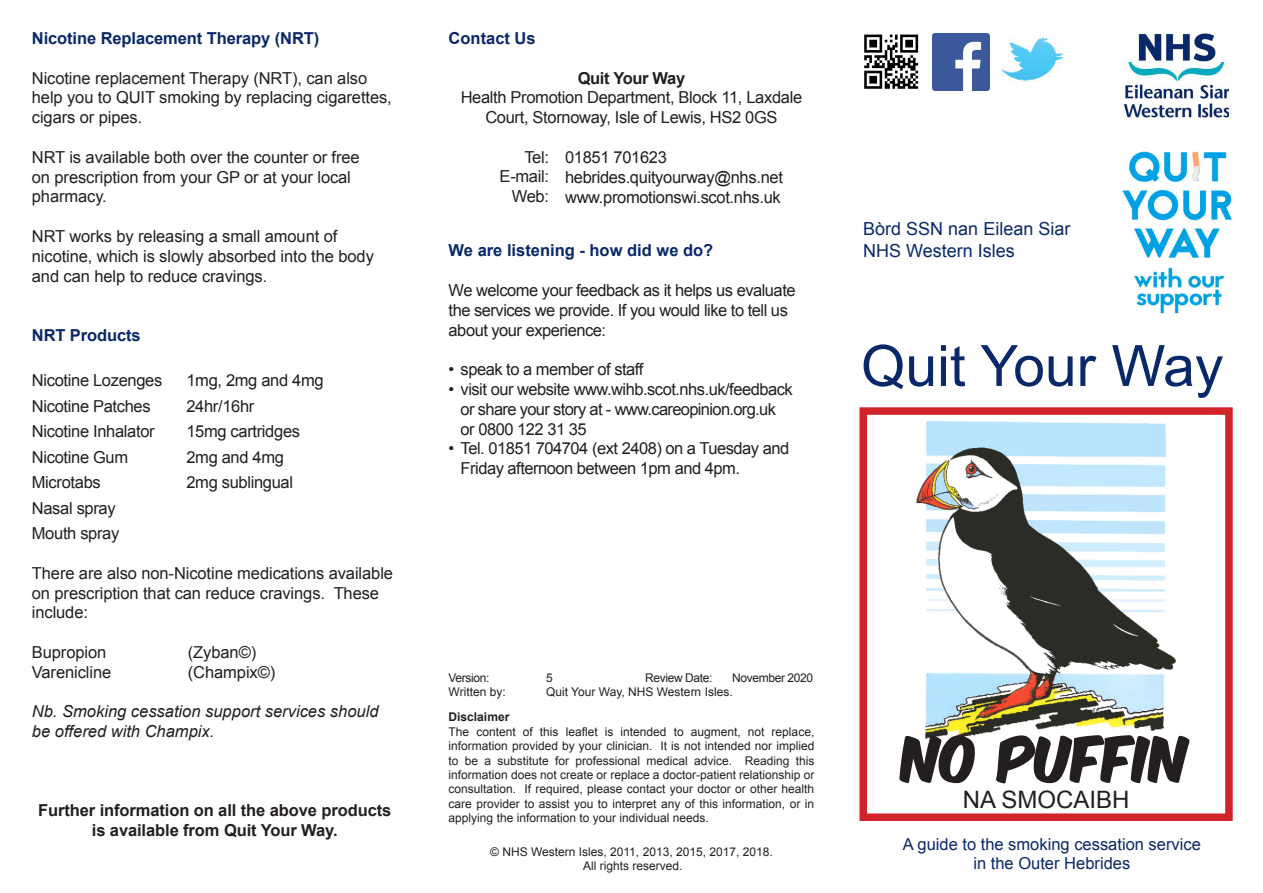
<style>
.page{position:relative;width:1263px;height:893px;background:#fff}
.page>*{position:absolute;margin:0;border:0;box-sizing:border-box;transform-origin:0 0}
.t1{font:57px "Arial";color:#092869}
.t2{font:54px "Komika Axis";color:#231f20}
.t3{font:24px "Arial";color:#231f20}
.t4{font:18px "Arial";color:#092869}
.t5{font:16.5px/19.8px "Arial";letter-spacing:-.02em;color:#231f20}
.t6{font:700 16.5px "Arial";letter-spacing:-.005em;color:#092869}
.t7{font:700 16.5px/19.8px "Arial";letter-spacing:-.005em;color:#231f20;text-align:center}
.t8{font:italic 16.5px/19.8px "Arial";color:#231f20}
.t9{font:16.5px "Arial";color:#092869}
.t10{font:12px/14.4px "Arial";color:#231f20;text-align:justify}
.t11{font:12px "Arial";letter-spacing:-.03em;color:#231f20}
.t12{font:700 12px "Arial";color:#231f20}
</style>
<div class="page">
<img style="left:916px;top:421px;width:260px;height:318px">
<div style="left:859px;top:407px;width:374px;height:414px;border:8px solid #d1232a"></div>
<img style="left:1124px;top:33px;width:105px;height:85px">
<img style="left:1002px;top:37px;width:64px;height:44px">
<img style="left:864px;top:34px;width:55px;height:55px">
<img style="left:932px;top:34px;width:57px;height:57px">
<img style="left:1122px;top:151px;width:109px;height:163px">
<p class="t6" style="left:32px;top:27px;width:289px">Nicotine Replacement Therapy (NRT)</p>
<p class="t5" style="left:32px;top:68px;width:361px">Nicotine replacement Therapy (NRT), can also help you to QUIT smoking by replacing cigarettes, cigars or pipes.</p>
<p class="t5" style="left:32px;top:147px;width:329px">NRT is available both over the counter or free on prescription from your GP or at your local pharmacy.</p>
<p class="t5" style="left:32px;top:226px;width:343px">NRT works by releasing a small amount of nicotine, which is slowly absorbed into the body and can help to reduce cravings.</p>
<p class="t6" style="left:32px;top:324px;width:110px">NRT Products</p>
<p class="t5" style="left:32px;top:371px;width:132px">Nicotine Lozenges</p>
<p class="t5" style="left:186px;top:371px;width:139px">1mg, 2mg and 4mg</p>
<p class="t5" style="left:32px;top:396px;width:120px">Nicotine Patches</p>
<p class="t5" style="left:186px;top:396px;width:69px">24hr/16hr</p>
<p class="t5" style="left:32px;top:422px;width:124px">Nicotine Inhalator</p>
<p class="t5" style="left:186px;top:422px;width:115px">15mg cartridges</p>
<p class="t5" style="left:32px;top:447px;width:98px">Nicotine Gum</p>
<p class="t5" style="left:186px;top:447px;width:99px">2mg and 4mg</p>
<p class="t5" style="left:32px;top:473px;width:70px">Microtabs</p>
<p class="t5" style="left:186px;top:473px;width:108px">2mg sublingual</p>
<p class="t5" style="left:32px;top:498px;width:85px">Nasal spray</p>
<p class="t5" style="left:32px;top:524px;width:89px">Mouth spray</p>
<p class="t5" style="left:32px;top:563px;width:363px">There are also non-Nicotine medications available on prescription that can reduce cravings. These include:</p>
<p class="t5" style="left:32px;top:642px;width:76px">Bupropion</p>
<p class="t5" style="left:188px;top:642px;width:70px">(Zyban©)</p>
<p class="t5" style="left:32px;top:662px;width:81px">Varenicline</p>
<p class="t5" style="left:188px;top:662px;width:89px">(Champix©)</p>
<p class="t8" style="left:32px;top:702px;width:348px">Nb. Smoking cessation support services should be offered with Champix.</p>
<p class="t7" style="left:38px;top:801px;width:355px">Further information on all the above products is available from Quit Your Way.</p>
<p class="t6" style="left:449px;top:27px;width:89px">Contact Us</p>
<p class="t7" style="left:578px;top:68px;width:109px">Quit Your Way</p>
<p class="t5" style="left:461px;top:88px;width:343px;text-align:center">Health Promotion Department, Block 11, Laxdale<br>Court, Stornoway, Isle of Lewis, HS2 0GS</p>
<p class="t5" style="left:524px;top:147px;width:26px">Tel:</p>
<p class="t5" style="left:500px;top:167px;width:51px">E-mail:</p>
<p class="t5" style="left:512px;top:187px;width:39px">Web:</p>
<p class="t5" style="left:565px;top:147px;width:103px">01851 701623</p>
<p class="t5" style="left:565px;top:167px;width:219px">hebrides.quityourway@nhs.net</p>
<p class="t5" style="left:565px;top:187px;width:217px">www.promotionswi.scot.nhs.uk</p>
<p class="t6" style="left:449px;top:240px;width:266px">We are listening - how did we do?</p>
<p class="t5" style="left:449px;top:280px;width:348px">We welcome your feedback as it helps us evaluate the services we provide. If you would like to tell us about your experience:</p>
<p class="t5" style="left:449px;top:360px;width:196px">• speak to a member of staff</p>
<p class="t5" style="left:461px;top:379px;width:334px;text-indent:-12px">• visit our website www.wihb.scot.nhs.uk/feedback or share your story at - www.careopinion.org.uk or 0800 122 31 35</p>
<p class="t5" style="left:461px;top:439px;width:330px;text-indent:-12px">• Tel. 01851 704704 (ext 2408) on a Tuesday and<br>Friday afternoon between 1pm and 4pm.</p>
<p class="t4" style="left:863px;top:217px;width:209px">Bòrd SSN nan Eilean Siar</p>
<p class="t4" style="left:863px;top:239px;width:153px">NHS Western Isles</p>
<p class="t1" style="left:861px;top:329px;width:364px">Quit Your Way</p>
<p class="t11" style="left:449px;top:670px;width:42px">Version:</p>
<p class="t10" style="left:546px;top:670px;width:8px">5</p>
<p class="t11" style="left:645px;top:670px;width:69px">Review Date:</p>
<p class="t11" style="left:732px;top:670px;width:83px">November 2020</p>
<p class="t10" style="left:449px;top:685px;width:59px">Written by:</p>
<p class="t10" style="left:546px;top:685px;width:188px">Quit Your Way, NHS Western Isles.</p>
<p class="t12" style="left:449px;top:709px;width:62px">Disclaimer</p>
<p class="t10" style="left:449px;top:724px;width:367px">The content of this leaflet is intended to augment, not replace, information provided by your clinician. It is not intended nor implied to be a substitute for professional medical advice. Reading this information does not create or replace a doctor-patient relationship or consultation. If required, please contact your doctor or other health care provider to assist you to interpret any of this information, or in applying the information to your individual needs.</p>
<p class="t10" style="left:490px;top:845px;width:284px">© NHS Western Isles, 2011, 2013, 2015, 2017, 2018.</p>
<p class="t10" style="left:583px;top:859px;width:101px">All rights reserved.</p>
<p class="t2" style="left:903px;top:732px;width:287px">NO PUFFIN</p>
<p class="t3" style="left:963px;top:784px;width:168px">NA SMOCAIBH</p>
<p class="t9" style="left:903px;top:833px;width:300px">A guide to the smoking cessation service</p>
<p class="t9" style="left:973px;top:853px;width:158px">in the Outer Hebrides</p>
</div>
